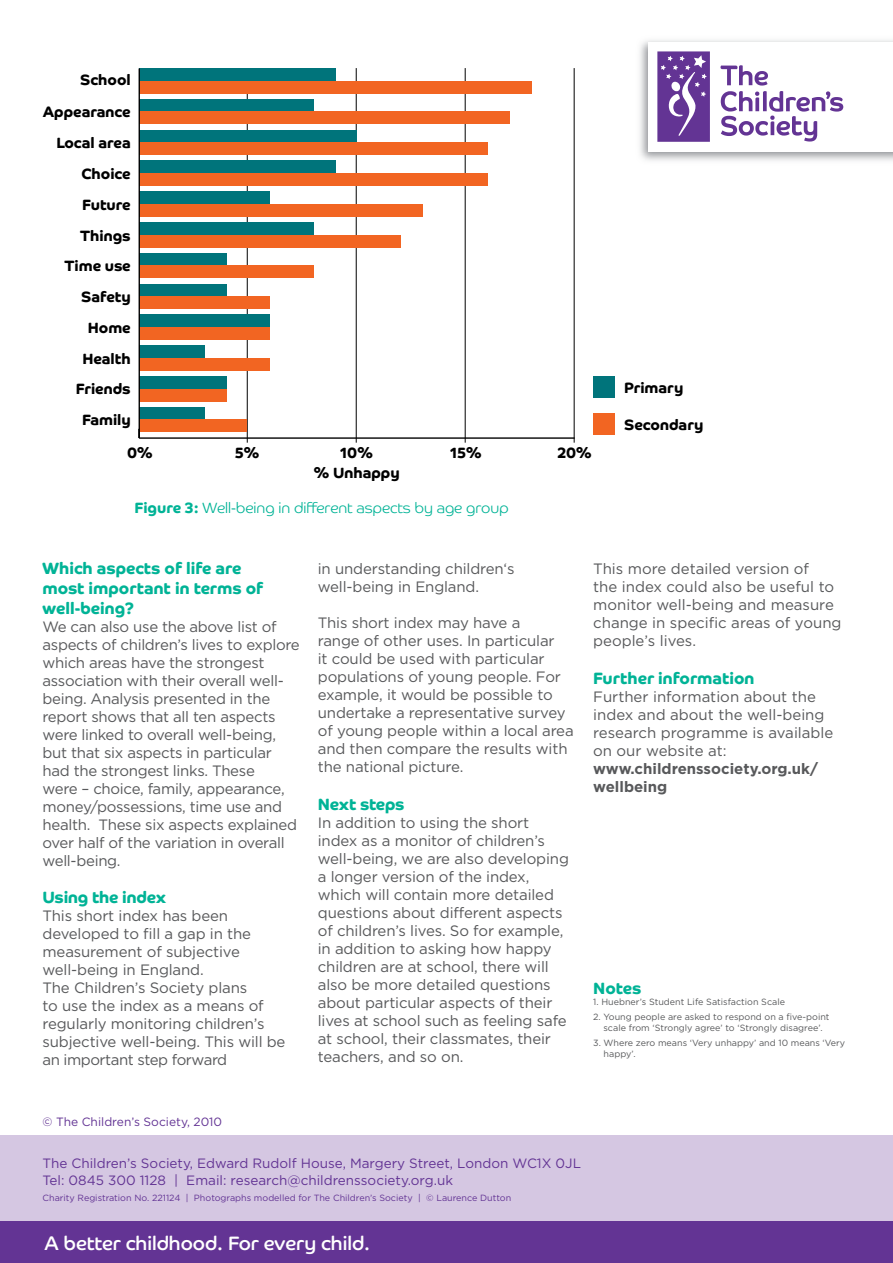
<style>
.page{position:relative;width:893px;height:1263px;background:#fff}
.page>*{position:absolute;margin:0;border:0;box-sizing:border-box;transform-origin:0 0}
.t1{font:19.5px "Co Headline";color:#fff}
.t2{font:16.5px/19.8px "Co Headline Bd";color:#00b396}
.t3{font:15px/18px "Gotham";letter-spacing:-.01em;color:#58595b}
.t4{font:15px/30.8px "Co Headline Bd";color:#000;text-align:right}
.t5{font:15px "Co Headline Lt";color:#00b396}
.t6{font:700 15px/18px "Gotham";color:#58595b}
.t7{font:13.5px/16.2px "Gotham";color:#633494}
.t8{font:12px "Gotham";color:#633494}
.t9{font:9px/10.8px "Gotham";color:#58595b;text-align:center}
.t10{font:9px "Gotham";color:#633494}
.s1{font-family:"Co Headline Bd"}
</style>
<div class="page">
<div style="left:0;top:1221px;width:893px;height:42px;background:#633494"></div>
<img style="left:640px;top:40px;width:253px;height:121px">
<div style="left:649px;top:43px;width:244px;height:109px;background:#fff"></div>
<svg style="left:657px;top:51px;width:53px;height:91px;background:#7b53a4"></svg>
<svg style="left:720px;top:65px;width:123px;height:77px"></svg>
<div style="left:0;top:1136px;width:893px;height:85px;background:#d5c7e2"></div>
<div style="left:593px;top:376px;width:22px;height:22px;background:#00747b"></div>
<div style="left:593px;top:413px;width:22px;height:22px;background:#f26522"></div>
<hr style="left:247px;top:68px;width:1px;height:375px;background:#000">
<hr style="left:356px;top:68px;width:1px;height:375px;background:#000">
<hr style="left:465px;top:68px;width:1px;height:375px;background:#000">
<hr style="left:574px;top:68px;width:1px;height:375px;background:#000">
<div style="left:140px;top:68px;width:196px;height:12px;background:#00747b"></div>
<div style="left:140px;top:99px;width:174px;height:12px;background:#00747b"></div>
<div style="left:140px;top:130px;width:217px;height:12px;background:#00747b"></div>
<div style="left:140px;top:161px;width:196px;height:12px;background:#00747b"></div>
<div style="left:140px;top:192px;width:130px;height:12px;background:#00747b"></div>
<div style="left:140px;top:222px;width:174px;height:12px;background:#00747b"></div>
<div style="left:140px;top:253px;width:87px;height:12px;background:#00747b"></div>
<div style="left:140px;top:284px;width:87px;height:12px;background:#00747b"></div>
<div style="left:140px;top:315px;width:130px;height:12px;background:#00747b"></div>
<div style="left:140px;top:346px;width:65px;height:12px;background:#00747b"></div>
<div style="left:140px;top:376px;width:87px;height:12px;background:#00747b"></div>
<div style="left:140px;top:407px;width:65px;height:12px;background:#00747b"></div>
<div style="left:140px;top:81px;width:392px;height:12px;background:#f26522"></div>
<div style="left:140px;top:112px;width:370px;height:12px;background:#f26522"></div>
<div style="left:140px;top:143px;width:348px;height:12px;background:#f26522"></div>
<div style="left:140px;top:173px;width:348px;height:13px;background:#f26522"></div>
<div style="left:140px;top:204px;width:283px;height:12px;background:#f26522"></div>
<div style="left:140px;top:235px;width:261px;height:12px;background:#f26522"></div>
<div style="left:140px;top:266px;width:174px;height:12px;background:#f26522"></div>
<div style="left:140px;top:297px;width:130px;height:12px;background:#f26522"></div>
<div style="left:140px;top:327px;width:130px;height:12px;background:#f26522"></div>
<div style="left:140px;top:358px;width:130px;height:12px;background:#f26522"></div>
<div style="left:140px;top:389px;width:87px;height:12px;background:#f26522"></div>
<div style="left:140px;top:420px;width:107px;height:12px;background:#f26522"></div>
<hr style="left:139px;top:437px;width:436px;height:2px;background:#000">
<hr style="left:139px;top:68px;width:1px;height:370px;background:#000">
<p class="t4" style="left:43px;top:64px;width:89px;line-height:32.2px">School<br>Appearance</p>
<p class="t4" style="left:56px;top:128px;width:76px">Local area<br>Choice<br>Future<br>Things<br>Time use<br>Safety<br>Home<br>Health<br>Friends<br>Family</p>
<p class="t4" style="left:127px;top:437px;width:27px">0%</p>
<p class="t4" style="left:235px;top:437px;width:26px">5%</p>
<p class="t4" style="left:340px;top:437px;width:34px">10%</p>
<p class="t4" style="left:450px;top:437px;width:33px">15%</p>
<p class="t4" style="left:314px;top:457px;width:87px">% Unhappy</p>
<p class="t5" style="left:135px;top:499px;width:376px"><span class="s1">Figure 3:</span> Well-being in different aspects by age group</p>
<p class="t4" style="left:558px;top:437px;width:35px">20%</p>
<p class="t4" style="left:624px;top:372px;width:61px">Primary</p>
<p class="t4" style="left:624px;top:410px;width:81px">Secondary</p>
<p class="t2" style="left:43px;top:558px;width:222px">Which aspects of life are most important in terms of well-being?</p>
<p class="t3" style="left:43px;top:617px;width:259px">We can also use the above list of aspects of children’s lives to explore which areas have the strongest association with their overall well&shy;being. Analysis presented in the report shows that all ten aspects were linked to overall well-being, but that six aspects in particular had the strongest links. These<br>were – choice, family, appearance, money/possessions, time use and health. These six aspects explained over half of the variation in overall well-being.</p>
<p class="t2" style="left:43px;top:888px;width:125px">Using the index</p>
<p class="t3" style="left:43px;top:907px;width:244px">This short index has been developed to fill a gap in the measurement of subjective well-being in England.<br>The Children’s Society plans<br>to use the index as a means of regularly monitoring children’s subjective well-being. This will be an important step forward</p>
<p class="t3" style="left:318px;top:560px;width:198px">in understanding children‘s well-being in England.</p>
<p class="t3" style="left:318px;top:614px;width:257px">This short index may have a<br>range of other uses. In particular<br>it could be used with particular populations of young people. For example, it would be possible to undertake a representative survey of young people within a local area and then compare the results with the national picture.</p>
<p class="t2" style="left:318px;top:795px;width:88px">Next steps</p>
<p class="t3" style="left:318px;top:814px;width:253px">In addition to using the short index as a monitor of children’s well-being, we are also developing a longer version of the index, which will contain more detailed questions about different aspects of children’s lives. So for example, in addition to asking how happy children are at school, there will also be more detailed questions about particular aspects of their lives at school such as feeling safe at school, their classmates, their teachers, and so on.</p>
<p class="t3" style="left:593px;top:560px;width:250px">This more detailed version of<br>the index could also be useful to monitor well-being and measure change in specific areas of young people’s lives.</p>
<p class="t2" style="left:593px;top:669px;width:163px">Further information</p>
<p class="t3" style="left:593px;top:688px;width:242px">Further information about the index and about the well-being research programme is available on our website at:</p>
<p class="t6" style="left:593px;top:759px;width:226px">www.childrenssociety.org.uk/ wellbeing</p>
<p class="t2" style="left:593px;top:979px;width:50px">Notes</p>
<p class="t9" style="left:593px;top:996px;width:193px">1. Huebner’s Student Life Satisfaction Scale</p>
<p class="t9" style="left:593px;top:1011px;width:238px">2. Young people are asked to respond on a five-point scale from ‘Strongly agree’ to ‘Strongly disagree’.</p>
<p class="t9" style="left:604px;top:1037px;width:243px;text-align:left;text-indent:-10px">3. Where zero means ‘Very unhappy’ and 10 means ‘Very happy’.</p>
<p class="t8" style="left:43px;top:1115px;width:181px">© The Children’s Society, 2010</p>
<p class="t7" style="left:43px;top:1155px;width:540px">The Children’s Society, Edward Rudolf House, Margery Street, London WC1X 0JL<br>Tel: 0845 300 1128 | Email: research@childrenssociety.org.uk</p>
<p class="t10" style="left:43px;top:1193px;width:470px">Charity Registration No. 221124 | Photographs modelled for The Children’s Society | © Laurence Dutton</p>
<h1 class="t1" style="left:45px;top:1231px;width:327px">A better childhood. For every child.</h1>
</div>
